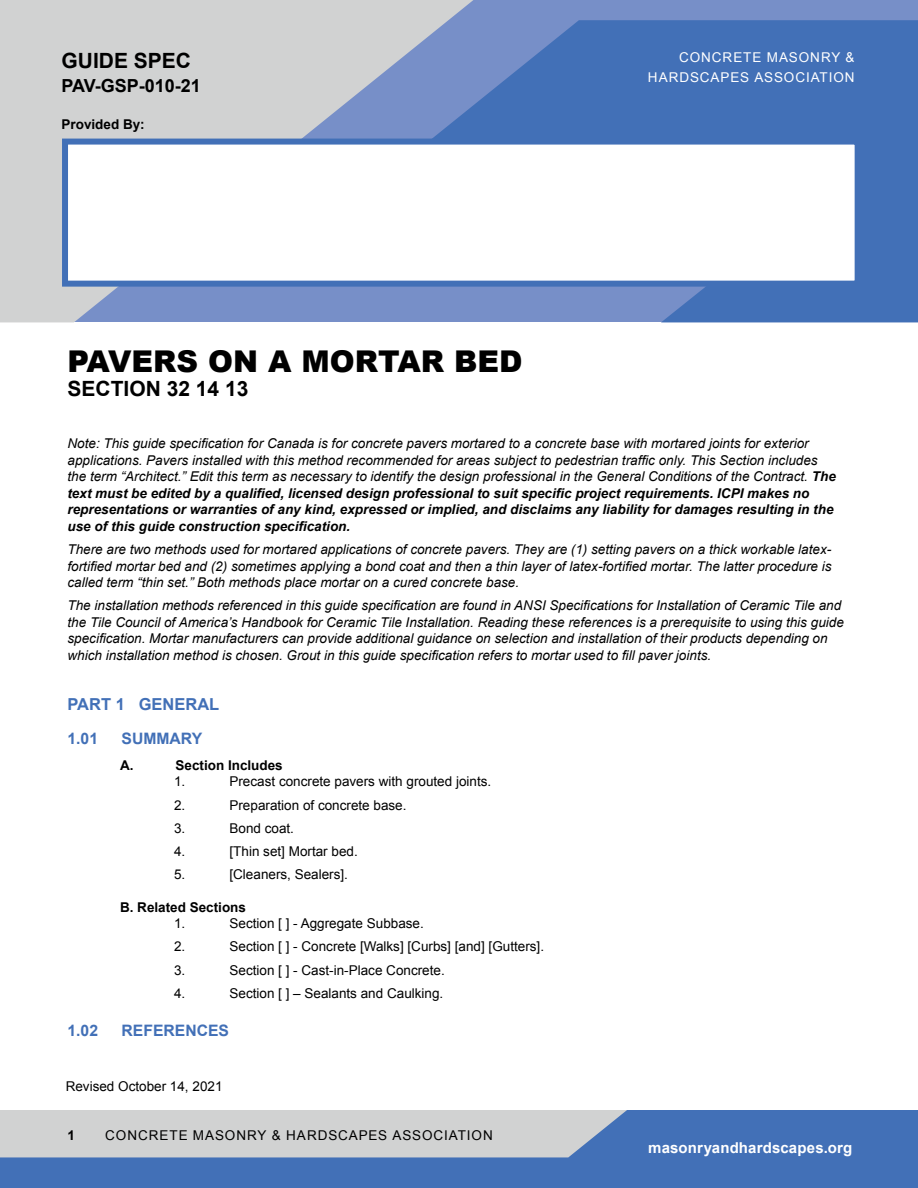
<style>
.page{position:relative;width:918px;height:1188px;background:#fff}
.page>*{position:absolute;margin:0;border:0;box-sizing:border-box;transform-origin:0 0}
.t1{font:900 30px "Arial";color:#000}
.t2{font:700 21px "Arial";color:#000}
.t3{font:700 18px "Arial";color:#000}
.t4{font:700 16.5px "Arial";color:#4270b7}
.t5{font:700 15.75px "Arial";color:#4270b7}
.t6{font:700 15px "Arial";letter-spacing:.01em;color:#fff}
.t7{font:italic 13.5px/16.5px "Arial";color:#000}
.t8{font:13.5px "Arial";color:#000}
.t9{font:700 13.5px "Arial";color:#000}
.t10{font:13.5px/19.2px "Arial";letter-spacing:.07em;color:#fff;text-align:right}
.t11{font:13.5px "Arial";letter-spacing:.07em;color:#000}
.s1{font-weight:700}
</style>
<div class="page">
<div style="left:0;top:0;width:918px;height:322px;background:#778fc8"></div>
<svg style="left:0;top:0;width:473px;height:322px;fill:#d1d2d2"></svg>
<svg style="left:424px;top:20px;width:494px;height:302px;fill:#4270b7"></svg>
<svg style="left:59px;top:136px;width:805px;height:154px;background:#e8edf5"></svg>
<svg style="left:0;top:1110px;width:918px;height:78px;background:#7b97c1"></svg>
<h2 class="t2" style="left:62px;top:53px;width:131px">GUIDE SPEC</h2>
<h3 class="t3" style="left:61px;top:79px;width:141px">PAV-GSP-010-21</h3>
<p class="t9" style="left:61px;top:119px;width:85px">Provided By:</p>
<h1 class="t1" style="left:68px;top:344px;width:457px">PAVERS ON A MORTAR BED</h1>
<h2 class="t2" style="left:68px;top:381px;width:182px">SECTION 32 14 13</h2>
<p class="t10" style="left:648px;top:49px;width:208px">CONCRETE MASONRY &amp;<br>HARDSCAPES ASSOCIATION</p>
<p class="t7" style="left:68px;top:436px;width:770px">Note: This guide specification for Canada is for concrete pavers mortared to a concrete base with mortared joints for exterior applications. Pavers installed with this method recommended for areas subject to pedestrian traffic only. This Section includes the term “Architect.” Edit this term as necessary to identify the design professional in the General Conditions of the Contract. <span class="s1">The text must be edited by a qualified, licensed design professional to suit specific project requirements. ICPI makes no representations or warranties of any kind, expressed or implied, and disclaims any liability for damages resulting in the use of this guide construction specification.</span></p>
<p class="t7" style="left:68px;top:541px;width:766px;text-align:justify">There are two methods used for mortared applications of concrete pavers. They are (1) setting pavers on a thick workable latex&shy;fortified mortar bed and (2) sometimes applying a bond coat and then a thin layer of latex-fortified mortar. The latter procedure is called term “thin set.” Both methods place mortar on a cured concrete base.</p>
<p class="t7" style="left:68px;top:597px;width:778px">The installation methods referenced in this guide specification are found in ANSI Specifications for Installation of Ceramic Tile and the Tile Council of America’s Handbook for Ceramic Tile Installation. Reading these references is a prerequisite to using this guide specification. Mortar manufacturers can provide additional guidance on selection and installation of their products depending on which installation method is chosen. Grout in this guide specification refers to mortar used to fill paver joints.</p>
<p class="t4" style="left:68px;top:698px;width:153px">PART 1 GENERAL</p>
<p class="t5" style="left:68px;top:733px;width:32px">1.01</p>
<p class="t5" style="left:122px;top:733px;width:82px">SUMMARY</p>
<p class="t9" style="left:120px;top:760px;width:15px">A.</p>
<p class="t9" style="left:175px;top:760px;width:109px">Section Includes</p>
<p class="t8" style="left:174px;top:777px;width:13px">1.</p>
<p class="t8" style="left:229px;top:777px;width:263px">Precast concrete pavers with grouted joints.</p>
<p class="t8" style="left:174px;top:800px;width:13px">2.</p>
<p class="t8" style="left:229px;top:800px;width:179px">Preparation of concrete base.</p>
<p class="t8" style="left:174px;top:823px;width:13px">3.</p>
<p class="t8" style="left:229px;top:823px;width:66px">Bond coat.</p>
<p class="t8" style="left:174px;top:846px;width:13px">4.</p>
<p class="t8" style="left:229px;top:846px;width:130px">[Thin set] Mortar bed.</p>
<p class="t8" style="left:174px;top:870px;width:13px">5.</p>
<p class="t8" style="left:229px;top:870px;width:120px">[Cleaners, Sealers].</p>
<p class="t9" style="left:120px;top:902px;width:128px">B. Related Sections</p>
<p class="t8" style="left:174px;top:918px;width:13px">1.</p>
<p class="t8" style="left:229px;top:918px;width:196px">Section [ ] - Aggregate Subbase.</p>
<p class="t8" style="left:174px;top:942px;width:13px">2.</p>
<p class="t8" style="left:229px;top:942px;width:316px">Section [ ] - Concrete [Walks] [Curbs] [and] [Gutters].</p>
<p class="t8" style="left:174px;top:965px;width:13px">3.</p>
<p class="t8" style="left:229px;top:965px;width:217px">Section [ ] - Cast-in-Place Concrete.</p>
<p class="t8" style="left:174px;top:988px;width:13px">4.</p>
<p class="t8" style="left:229px;top:988px;width:215px">Section [ ] – Sealants and Caulking.</p>
<p class="t5" style="left:68px;top:1025px;width:32px">1.02</p>
<p class="t5" style="left:122px;top:1025px;width:109px">REFERENCES</p>
<p class="t8" style="left:66px;top:1082px;width:158px">Revised October 14, 2021</p>
<p class="t9" style="left:68px;top:1130px;width:9px">1</p>
<p class="t11" style="left:105px;top:1127px;width:389px">CONCRETE MASONRY &amp; HARDSCAPES ASSOCIATION</p>
<p class="t6" style="left:648px;top:1143px;width:206px">masonryandhardscapes.org</p>
</div>
